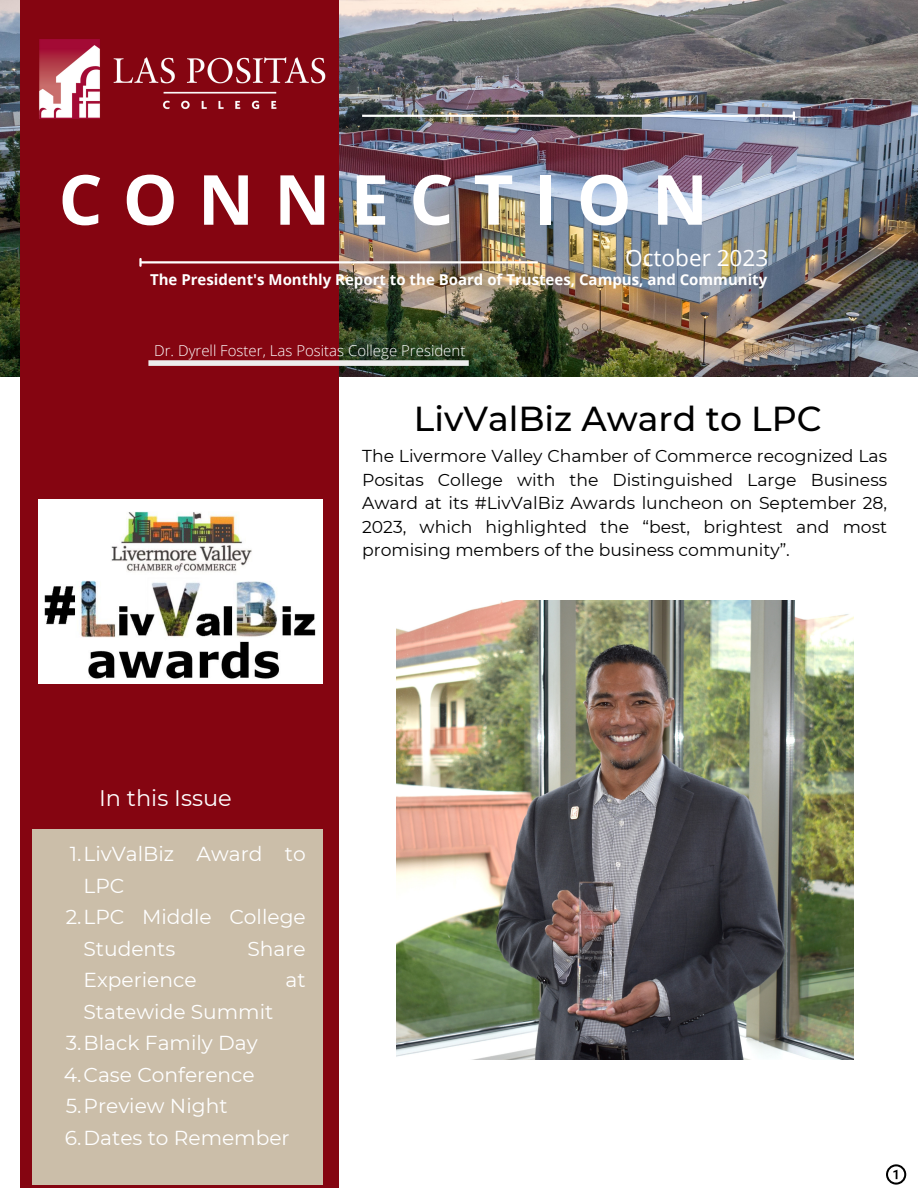
<style>
.page{position:relative;width:918px;height:1188px;background:#fff}
.page>*{position:absolute;margin:0;border:0;box-sizing:border-box;transform-origin:0 0}
.t1{font:700 69.15px "Open Sans";letter-spacing:.29em;color:#fff}
.t2{font:500 34.65px "Montserrat";color:#000}
.t3{font:22.5px "Open Sans";color:#fff}
.t4{font:22.5px "Montserrat";color:#fff}
.t5{font:20.25px/31.5px "Montserrat";color:#fff}
.t6{font:17.25px/23.5px "Montserrat";color:#000;text-align:justify}
.t7{font:700 15px "Open Sans";color:#fff}
.t8{font:300 15px "Open Sans";color:#fff}
</style>
<div class="page">
<img style="left:0;top:0;width:918px;height:377px">
<div style="left:20px;top:0;width:319px;height:1188px;background:#850511"></div>
<hr style="left:362px;top:115px;width:431px;height:2px;background:#fff">
<svg style="left:793px;top:112px;width:2px;height:7px"></svg>
<hr style="left:141px;top:261px;width:397px;height:3px;background:#fff">
<svg style="left:139px;top:259px;width:3px;height:7px"></svg>
<div style="left:148px;top:360px;width:321px;height:6px;background:#ededed"></div>
<div style="left:32px;top:830px;width:291px;height:355px;background:#cbbea9"></div>
<img style="left:39px;top:17px;width:302px;height:122px">
<svg style="left:886px;top:1164px;width:20px;height:21px"></svg>
<img style="left:38px;top:499px;width:285px;height:185px">
<img style="left:397px;top:601px;width:456px;height:459px">
<p class="t1" style="left:59px;top:151px;width:651px">CONNECTION</p>
<p class="t3" style="left:625px;top:242px;width:145px">October 2023</p>
<p class="t7" style="left:150px;top:269px;width:619px">The President's Monthly Report to the Board of Trustees, Campus, and Community</p>
<p class="t8" style="left:154px;top:340px;width:313px">Dr. Dyrell Foster, Las Positas College President</p>
<p class="t2" style="left:414px;top:397px;width:410px">LivValBiz Award to LPC</p>
<p class="t6" style="left:362px;top:444px;width:527px">The Livermore Valley Chamber of Commerce recognized Las Positas College with the Distinguished Large Business Award at its #LivValBiz Awards luncheon on September 28, 2023, which highlighted the “best, brightest and most promising members of the business community”.</p>
<p class="t4" style="left:99px;top:784px;width:134px">In this Issue</p>
<p class="t5" style="left:84px;top:838px;width:224px;text-indent:-14px">1.LivValBiz Award to<br>LPC</p>
<p class="t5" style="left:84px;top:901px;width:224px;text-indent:-18px">2.LPC Middle College<br>Students</p>
<p class="t5" style="left:247px;top:933px;width:60px">Share</p>
<p class="t5" style="left:84px;top:964px;width:115px">Experience</p>
<p class="t5" style="left:286px;top:964px;width:22px">at</p>
<p class="t5" style="left:84px;top:996px;width:191px">Statewide Summit</p>
<p class="t5" style="left:66px;top:1027px;width:193px">3.Black Family Day</p>
<p class="t5" style="left:64px;top:1059px;width:192px">4.Case Conference</p>
<p class="t5" style="left:66px;top:1090px;width:163px">5.Preview Night</p>
<p class="t5" style="left:65px;top:1122px;width:226px">6.Dates to Remember</p>
</div>
